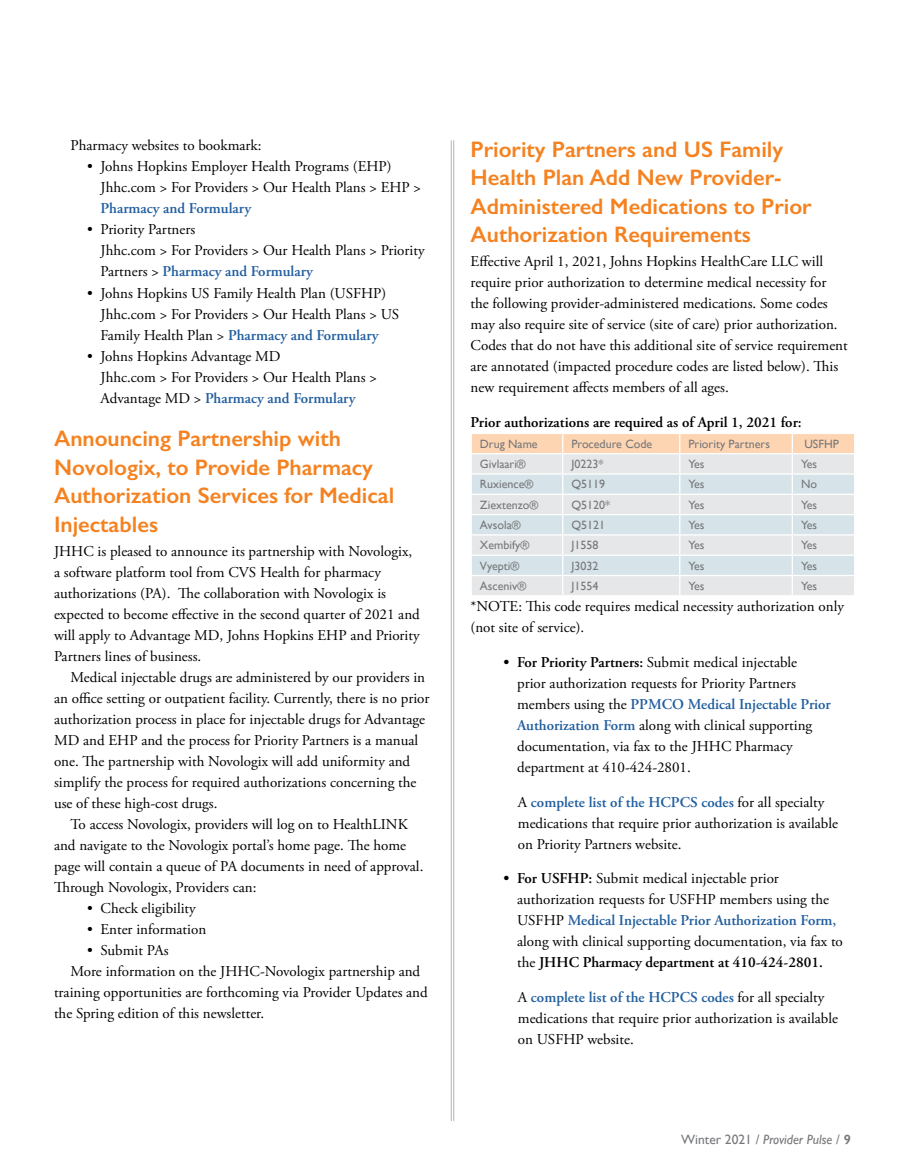
<style>
.page{position:relative;width:905px;height:1175px;background:#fff}
.page>*{position:absolute;margin:0;border:0;box-sizing:border-box;transform-origin:0 0}
.L1_Heading-spaceabov{font:600 22.5px/28.5px "Gill Sans";color:#f58220}
.L1_First_Paragraph{font:15px/21px "Adobe Garamond Pro";color:#000}
.L2_Indent_Copy{font:15px/21px "Adobe Garamond Pro";color:#000}
.L3_Heading{font:600 15px "Adobe Garamond Pro";color:#000}
.t1{font:italic 13.5px "Gill Sans";color:#77787b}
.L1_Table{font:12px "Gill Sans";color:#77787b}
.s1{font-weight:600;color:#215e9e}
.s2{font-weight:600}
.s3{font-style:normal}
.s4{font-weight:600;font-style:normal}
</style>
<div class="page">
<hr style="left:453px;top:140px;width:1px;height:980px;background:#b1b4b6">
<hr style="left:451px;top:140px;width:1px;height:980px;background:#b1b4b6">
<svg style="left:472px;top:433px;width:383px;height:162px;background:#e5e5e3"></svg>
<hr style="left:792px;top:575px;width:63px;height:1px;background:#fff">
<p class="L2_Indent_Copy" style="left:70px;top:136px;width:192px">Pharmacy websites to bookmark:</p>
<p class="L1_First_Paragraph" style="left:100px;top:157px;width:322px;text-indent:-14px">• Johns Hopkins Employer Health Programs (EHP)<br>Jhhc.com &gt; For Providers &gt; Our Health Plans &gt; EHP &gt;<br><span class="s1">Pharmacy and Formulary</span></p>
<p class="L1_First_Paragraph" style="left:100px;top:220px;width:325px;text-indent:-14px">• Priority Partners<br>Jhhc.com &gt; For Providers &gt; Our Health Plans &gt; Priority<br>Partners &gt; <span class="s1">Pharmacy and Formulary</span></p>
<p class="L1_First_Paragraph" style="left:100px;top:283px;width:300px;text-indent:-14px">• Johns Hopkins US Family Health Plan (USFHP)<br>Jhhc.com &gt; For Providers &gt; Our Health Plans &gt; US<br>Family Health Plan &gt; <span class="s1">Pharmacy and Formulary</span></p>
<p class="L1_First_Paragraph" style="left:100px;top:346px;width:278px;text-indent:-14px">• Johns Hopkins Advantage MD<br>Jhhc.com &gt; For Providers &gt; Our Health Plans &gt;<br>Advantage MD &gt; <span class="s1">Pharmacy and Formulary</span></p>
<p class="L1_Heading-spaceabov" style="left:54px;top:424px;width:342px">Announcing Partnership with<br>Novologix, to Provide Pharmacy<br>Authorization Services for Medical<br>Injectables</p>
<p class="L1_First_Paragraph" style="left:54px;top:541px;width:367px">JHHC is pleased to announce its partnership with Novologix, a software platform tool from CVS Health for pharmacy authorizations (PA). The collaboration with Novologix is expected to become effective in the second quarter of 2021 and will apply to Advantage MD, Johns Hopkins EHP and Priority Partners lines of business.</p>
<p class="L2_Indent_Copy" style="left:54px;top:667px;width:377px;text-indent:16px">Medical injectable drugs are administered by our providers in an office setting or outpatient facility. Currently, there is no prior authorization process in place for injectable drugs for Advantage MD and EHP and the process for Priority Partners is a manual one. The partnership with Novologix will add uniformity and simplify the process for required authorizations concerning the use of these high-cost drugs.</p>
<p class="L2_Indent_Copy" style="left:54px;top:814px;width:371px;text-indent:16px">To access Novologix, providers will log on to HealthLINK and navigate to the Novologix portal’s home page. The home page will contain a queue of PA documents in need of approval.<br>Through Novologix, Providers can:</p>
<p class="L1_First_Paragraph" style="left:87px;top:898px;width:110px">• Check eligibility</p>
<p class="L1_First_Paragraph" style="left:87px;top:919px;width:121px">• Enter information</p>
<p class="L1_First_Paragraph" style="left:87px;top:940px;width:83px">• Submit PAs</p>
<p class="L2_Indent_Copy" style="left:54px;top:961px;width:375px;text-indent:16px">More information on the JHHC-Novologix partnership and training opportunities are forthcoming via Provider Updates and the Spring edition of this newsletter.</p>
<p class="L1_Heading-spaceabov" style="left:470px;top:135px;width:342px">Priority Partners and US Family<br>Health Plan Add New Provider-<br>Administered Medications to Prior<br>Authorization Requirements</p>
<p class="L1_First_Paragraph" style="left:470px;top:251px;width:379px">Effective April 1, 2021, Johns Hopkins HealthCare LLC will require prior authorization to determine medical necessity for the following provider-administered medications. Some codes may also require site of service (site of care) prior authorization.<br>Codes that do not have this additional site of service requirement are annotated (impacted procedure codes are listed below). This new requirement affects members of all ages.</p>
<p class="L3_Heading" style="left:470px;top:413px;width:332px">Prior authorizations are required as of April 1, 2021 for:</p>
<p class="L1_Table" style="left:480px;top:436px;width:59px">Drug Name</p>
<p class="L1_Table" style="left:571px;top:436px;width:82px">Procedure Code</p>
<p class="L1_Table" style="left:688px;top:436px;width:83px">Priority Partners</p>
<p class="L1_Table" style="left:804px;top:436px;width:36px">USFHP</p>
<p class="L1_Table" style="left:480px;top:457px;width:47px">Givlaari®</p>
<p class="L1_Table" style="left:571px;top:457px;width:34px">J0223*</p>
<p class="L1_Table" style="left:688px;top:457px;width:18px">Yes</p>
<p class="L1_Table" style="left:801px;top:457px;width:18px">Yes</p>
<p class="L1_Table" style="left:480px;top:477px;width:55px">Ruxience®</p>
<p class="L1_Table" style="left:571px;top:477px;width:35px">Q5119</p>
<p class="L1_Table" style="left:688px;top:477px;width:18px">Yes</p>
<p class="L1_Table" style="left:801px;top:477px;width:17px">No</p>
<p class="L1_Table" style="left:480px;top:497px;width:60px">Ziextenzo®</p>
<p class="L1_Table" style="left:571px;top:497px;width:40px">Q5120*</p>
<p class="L1_Table" style="left:688px;top:497px;width:18px">Yes</p>
<p class="L1_Table" style="left:801px;top:497px;width:18px">Yes</p>
<p class="L1_Table" style="left:480px;top:518px;width:42px">Avsola®</p>
<p class="L1_Table" style="left:571px;top:518px;width:35px">Q5121</p>
<p class="L1_Table" style="left:688px;top:518px;width:18px">Yes</p>
<p class="L1_Table" style="left:801px;top:518px;width:18px">Yes</p>
<p class="L1_Table" style="left:480px;top:538px;width:51px">Xembify®</p>
<p class="L1_Table" style="left:571px;top:538px;width:28px">J1558</p>
<p class="L1_Table" style="left:688px;top:538px;width:18px">Yes</p>
<p class="L1_Table" style="left:801px;top:538px;width:18px">Yes</p>
<p class="L1_Table" style="left:480px;top:558px;width:41px">Vyepti®</p>
<p class="L1_Table" style="left:571px;top:558px;width:28px">J3032</p>
<p class="L1_Table" style="left:688px;top:558px;width:18px">Yes</p>
<p class="L1_Table" style="left:801px;top:558px;width:18px">Yes</p>
<p class="L1_Table" style="left:480px;top:578px;width:48px">Asceniv®</p>
<p class="L1_Table" style="left:571px;top:578px;width:28px">J1554</p>
<p class="L1_Table" style="left:688px;top:578px;width:18px">Yes</p>
<p class="L1_Table" style="left:801px;top:578px;width:18px">Yes</p>
<p class="L1_First_Paragraph" style="left:470px;top:596px;width:375px">*NOTE: This code requires medical necessity authorization only (not site of service).</p>
<p class="L1_First_Paragraph" style="left:517px;top:652px;width:315px;text-indent:-14px"><span class="s2">• For Priority Partners:</span> Submit medical injectable<br>prior authorization requests for Priority Partners members using the <span class="s1">PPMCO Medical Injectable Prior Authorization Form</span> along with clinical supporting documentation, via fax to the JHHC Pharmacy department at 410-424-2801.</p>
<p class="L1_First_Paragraph" style="left:518px;top:791px;width:322px">A <span class="s1">complete list of the HCPCS codes</span> for all specialty medications that require prior authorization is available on Priority Partners website.</p>
<p class="L1_First_Paragraph" style="left:517px;top:868px;width:327px;text-indent:-14px"><span class="s2">• For USFHP:</span> Submit medical injectable prior authorization requests for USFHP members using the USFHP <span class="s1">Medical Injectable Prior Authorization Form, </span>along with clinical supporting documentation, via fax to the <span class="s2">JHHC Pharmacy department at 410-424-2801.</span></p>
<p class="L1_First_Paragraph" style="left:518px;top:986px;width:322px">A <span class="s1">complete list of the HCPCS codes</span> for all specialty medications that require prior authorization is available on USFHP website.</p>
<p class="t1" style="left:681px;top:1131px;width:171px"><span class="s3">Winter 2021 /</span> Provider Pulse <span class="s3">/</span> <span class="s4">9</span></p>
</div>
